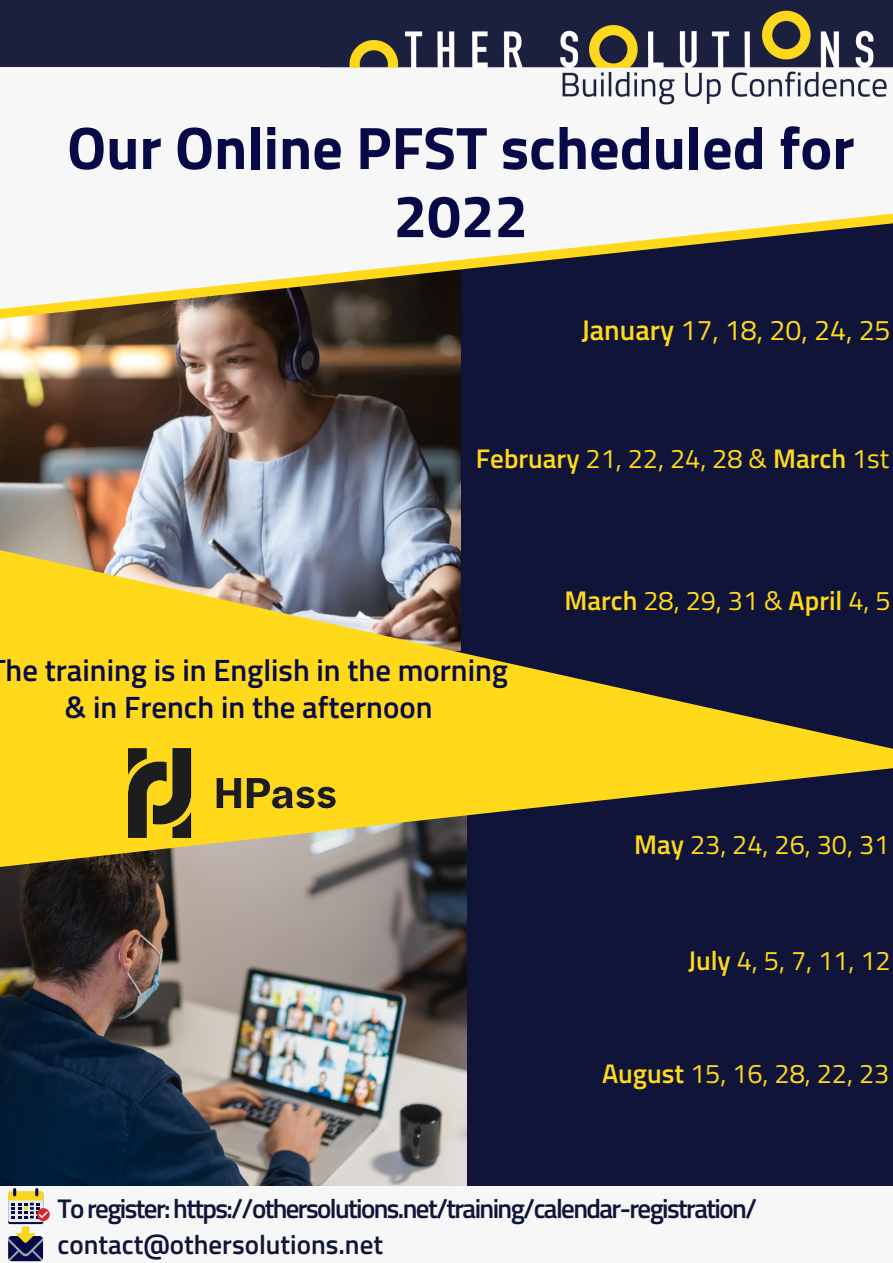
<style>
.page{position:relative;width:893px;height:1263px;background:#fff}
.page>*{position:absolute;margin:0;border:0;box-sizing:border-box;transform-origin:0 0}
.t1{font:700 60px/68.1px "Titillium Web";color:#080a47;text-align:center}
.t2{font:600 30.75px "Titillium Web";color:#080a47}
.t3{font:28.5px "Titillium Web";color:#ffd91a}
.t4{font:27px "Titillium Web";color:#ffd91a}
.t5{font:600 27px "Titillium Web";letter-spacing:-.06em;color:#0f1438}
.t6{font:600 27px "Titillium Web";color:#0f1438}
.s1{font-weight:600}
</style>
<div class="page">
<div style="left:460px;top:322px;width:433px;height:864px;background:#0f1438"></div>
<img style="left:0;top:322px;width:460px;height:101px">
<img style="left:0;top:871px;width:466px;height:315px">
<svg style="left:0;top:423px;width:893px;height:448px;background:#827541"></svg>
<div style="left:0;top:1186px;width:893px;height:77px;background:#f7f7f7"></div>
<div style="left:8px;top:1236px;width:35px;height:25px;background:#080a47;border-radius:4px"></div>
<svg style="left:8px;top:1226px;width:35px;height:34px"></svg>
<div style="left:8px;top:1193px;width:35px;height:31px;background:#151851;border-radius:2px"></div>
<div style="left:8px;top:1191px;width:35px;height:31px;background:#e6ecee;border-radius:2px"></div>
<svg style="left:37px;top:1208px;width:13px;height:13px"></svg>
<svg style="left:8px;top:1188px;width:41px;height:31px"></svg>
<img style="left:320px;top:0;width:573px;height:68px">
<img style="left:562px;top:71px;width:325px;height:34px">
<div style="left:0;top:0;width:333px;height:66px;background:#1c203f"></div>
<svg style="left:0;top:213px;width:893px;height:109px"></svg>
<img style="left:128px;top:749px;width:208px;height:88px">
<p class="t1" style="left:67px;top:113px;width:789px">Our Online PFST scheduled for<br>2022</p>
<p class="t3" style="left:581px;top:308px;width:311px"><span class="s1">January</span> 17, 18, 20, 24, 25</p>
<p class="t4" style="left:476px;top:437px;width:415px"><span class="s1">February</span> 21, 22, 24, 28 &amp; <span class="s1">March</span> 1st</p>
<p class="t2" style="left:6px;top:646px;width:504px">he training is in English in the morning</p>
<p class="t2" style="left:65px;top:683px;width:369px">&amp; in French in the afternoon</p>
<p class="t4" style="left:564px;top:579px;width:328px"><span class="s1">March</span> 28, 29, 31 &amp; <span class="s1">April</span> 4, 5</p>
<p class="t4" style="left:634px;top:823px;width:257px"><span class="s1">May</span> 23, 24, 26, 30, 31</p>
<p class="t4" style="left:688px;top:939px;width:204px"><span class="s1">July</span> 4, 5, 7, 11, 12</p>
<p class="t4" style="left:602px;top:1052px;width:289px"><span class="s1">August</span> 15, 16, 28, 22, 23</p>
<p class="t5" style="left:57px;top:1187px;width:701px">To register: https://othersolutions.net/training/calendar-registration/</p>
<p class="t6" style="left:57px;top:1223px;width:327px">contact@othersolutions.net</p>
</div>
